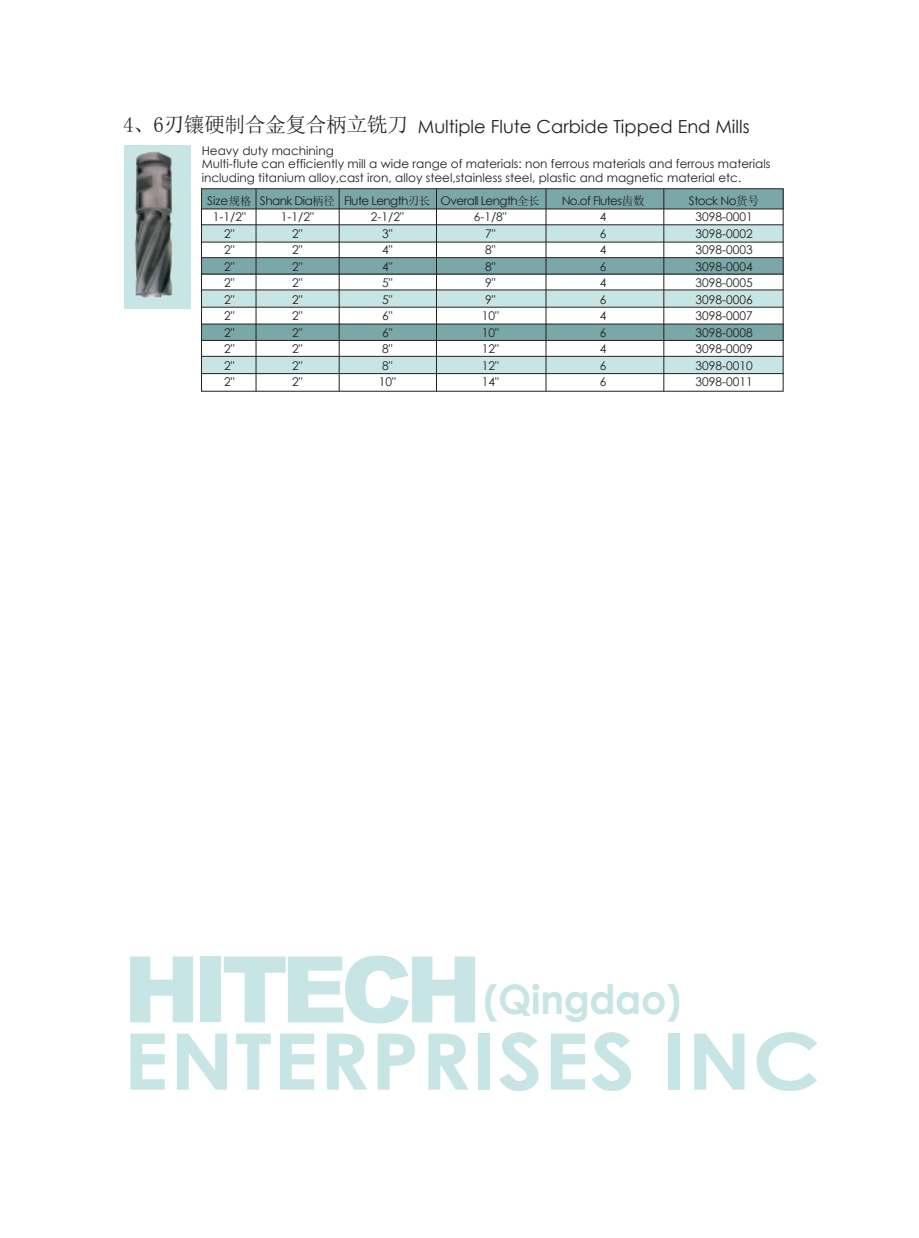
<style>
.page{position:relative;width:919px;height:1238px;background:#fff}
.page>*{position:absolute;margin:0;border:0;box-sizing:border-box;transform-origin:0 0}
.t1{font:900 91.8px "Arial";letter-spacing:-.075em;color:#c8e5e5}
.t2{font:700 78px "Century Gothic";letter-spacing:.01em;color:#c8e5e5;scale:1.12 1}
.t3{font:700 40.5px "Century Gothic";letter-spacing:-.01em;color:#c8e5e5}
.t4{font:18px "Century Gothic";color:#231f20}
.t5{font:12px/16.5px "Century Gothic";color:#231f20;text-align:center}
.t6{font:12px/16.5px "Century Gothic";letter-spacing:-.05em;color:#231f20;text-align:center}
.s1{font-family:"CT Zhong Yuan SJ";font-size:21px}
.s2{font-family:"CT Zhong Yuan SJ";font-size:11.55px}
.s3{font-family:"CT Zhong Yuan SJ"}
</style>
<div class="page">
<div style="left:201px;top:225px;width:582px;height:17px;background:#c8e5e5"></div>
<div style="left:202px;top:189px;width:581px;height:20px;background:#7aa7a8"></div>
<div style="left:202px;top:258px;width:581px;height:16px;background:#7aa7a8"></div>
<hr style="left:201px;top:208px;width:582px;height:1px;background:#231f20">
<hr style="left:201px;top:224px;width:582px;height:1px;background:#231f20">
<hr style="left:201px;top:242px;width:582px;height:1px;background:#231f20">
<div style="left:201px;top:290px;width:582px;height:17px;background:#c8e5e5"></div>
<hr style="left:201px;top:289px;width:582px;height:1px;background:#231f20">
<hr style="left:201px;top:307px;width:582px;height:1px;background:#231f20">
<hr style="left:201px;top:257px;width:582px;height:1px;background:#231f20">
<hr style="left:201px;top:274px;width:582px;height:1px;background:#231f20">
<div style="left:202px;top:324px;width:581px;height:16px;background:#7aa7a8"></div>
<div style="left:201px;top:357px;width:582px;height:16px;background:#c8e5e5"></div>
<hr style="left:201px;top:356px;width:582px;height:1px;background:#231f20">
<hr style="left:201px;top:373px;width:582px;height:1px;background:#231f20">
<hr style="left:201px;top:324px;width:582px;height:1px;background:#231f20">
<hr style="left:201px;top:340px;width:582px;height:1px;background:#231f20">
<hr style="left:256px;top:189px;width:1px;height:202px;background:#231f20">
<hr style="left:339px;top:189px;width:1px;height:202px;background:#231f20">
<hr style="left:436px;top:189px;width:1px;height:202px;background:#231f20">
<hr style="left:545px;top:189px;width:1px;height:202px;background:#231f20">
<hr style="left:663px;top:189px;width:1px;height:202px;background:#231f20">
<div style="left:201px;top:188px;width:582px;height:203px;border:1px solid #231f20"></div>
<div style="left:124px;top:145px;width:66px;height:163px;background:#c8e5e5"></div>
<img style="left:134px;top:151px;width:39px;height:147px">
<h3 class="t4" style="left:123px;top:114px;width:627px"><span class="s1">4、6刃镶硬制合金复合柄立铣刀</span> Multiple Flute Carbide Tipped End Mills</h3>
<p class="t5" style="left:202px;top:143px;width:570px;line-height:13.5px;text-align:left">Heavy duty machining<br>Multi-flute can efficiently mill a wide range of materials: non ferrous materials and ferrous materials including titanium alloy,cast iron, alloy steel,stainless steel, plastic and magnetic material etc.</p>
<p class="t5" style="left:207px;top:192px;width:46px">Size<span class="s2">规格<br></span>1-1/2"<br>2"<br>2"<br>2"<br>2"<br>2"<br>2"<br>2"<br>2"<br>2"<br>2"</p>
<p class="t6" style="left:344px;top:192px;width:88px">Flute Length<span class="s2">刃长<br></span>2-1/2"<br>3"<br>4"<br>4"<br>5"<br>5"<br>6"<br>6"<br>8"<br>8"<br>10"</p>
<p class="t6" style="left:440px;top:192px;width:101px">Overall Length<span class="s2">全长<br></span>6-1/8"<br>7"<br>8"<br>8"<br>9"<br>9"<br>10"<br>10"<br>12"<br>12"<br>14"</p>
<p class="t6" style="left:561px;top:192px;width:85px">No.of Flutes<span class="s3">齿数<br></span>4<br>6<br>4<br>6<br>4<br>6<br>4<br>6<br>4<br>6<br>6</p>
<p class="t5" style="left:689px;top:192px;width:72px">Stock No<span class="s3">货号<br></span>3098-0001<br>3098-0002<br>3098-0003<br>3098-0004<br>3098-0005<br>3098-0006<br>3098-0007<br>3098-0008<br>3098-0009<br>3098-0010<br>3098-0011</p>
<p class="t6" style="left:260px;top:192px;width:76px">Shank Dia<span class="s2">柄径<br></span>1-1/2"<br>2"<br>2"<br>2"<br>2"<br>2"<br>2"<br>2"<br>2"<br>2"<br>2"</p>
<h1 class="t1" style="left:123px;top:922px;width:360px">HITECH</h1>
<h3 class="t3" style="left:483px;top:968px;width:199px">(Qingdao)</h3>
<h2 class="t2" style="left:123px;top:1002px;width:624px">ENTERPRISES INC</h2>
</div>
